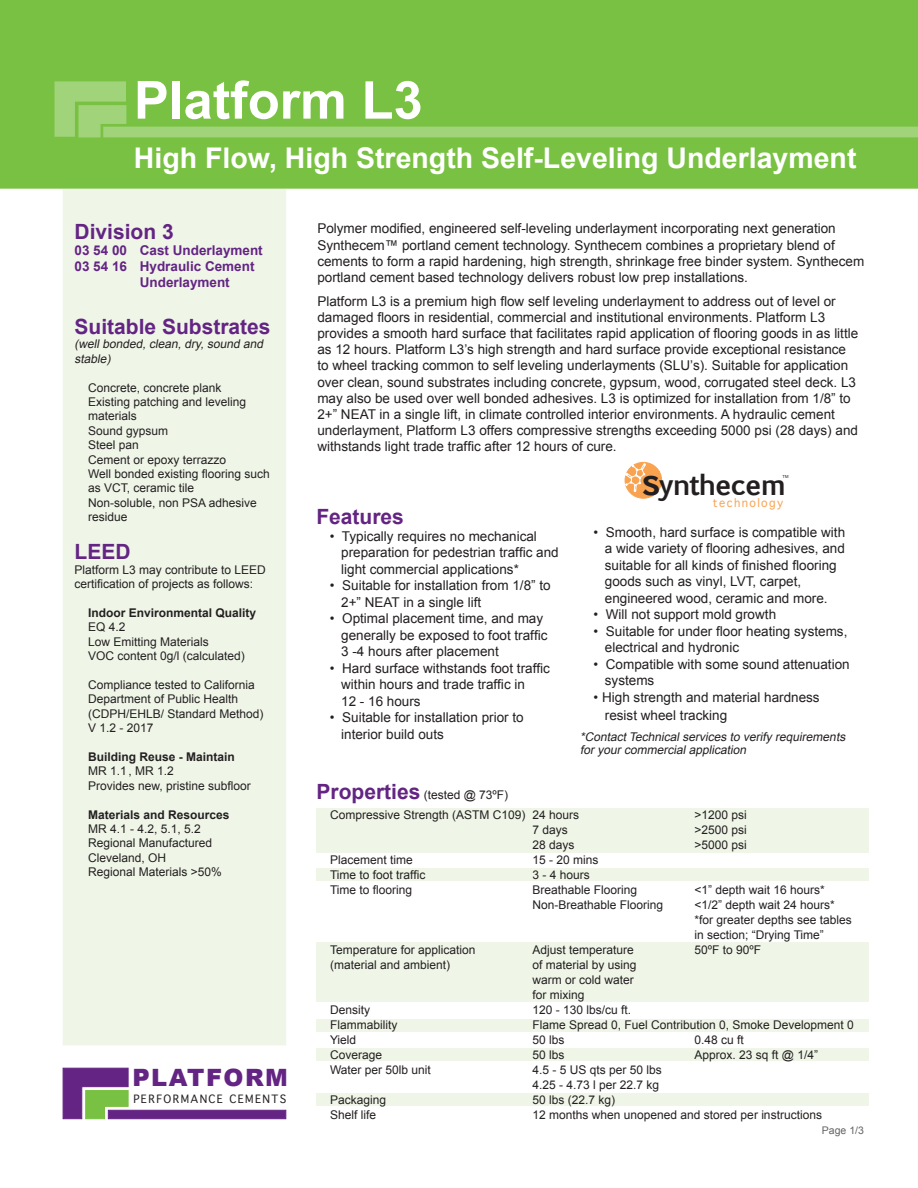
<style>
.page{position:relative;width:918px;height:1188px;background:#fff}
.page>*{position:absolute;margin:0;border:0;box-sizing:border-box;transform-origin:0 0}
.t1{font:700 52.5px "Arial";color:#fff}
.t2{font:700 28.5px "Arial";color:#fff}
.t3{font:700 27.75px "Euphemia UCAS";letter-spacing:-.04em;color:#231f20}
.t4{font:900 23.85px "Arial";letter-spacing:.06em;color:#642483}
.t5{font:700 21px "Arial";color:#642483}
.t6{font:13.5px/16.5px "Arial";color:#231f20}
.t7{font:700 13.5px "Arial";color:#642483}
.t8{font:12px/14.4px "Arial";color:#231f20}
.t9{font:italic 12px/14.4px "Arial";color:#231f20}
.t10{font:700 12px "Arial";color:#231f20}
.t11{font:11.1px "Geneva";letter-spacing:.13em;color:#f9a350}
.t12{font:10.95px "Geneva";letter-spacing:.13em;color:#231f20}
.t13{font:10.5px "Arial";color:#636366}
.t14{font:4.2px "Arial";color:#231f20}
.s1{font-size:36.45px}
.s2{font-weight:700;font-size:21px;color:#642483}
</style>
<div class="page">
<div style="left:317px;top:1093px;width:552px;height:13px;background:#eff6e8"></div>
<div style="left:317px;top:1048px;width:552px;height:13px;background:#eff6e8"></div>
<div style="left:317px;top:1019px;width:552px;height:13px;background:#eff6e8"></div>
<div style="left:317px;top:942px;width:552px;height:60px;background:#eff6e8"></div>
<div style="left:317px;top:868px;width:552px;height:13px;background:#eff6e8"></div>
<div style="left:317px;top:808px;width:552px;height:45px;background:#eff6e8"></div>
<div style="left:63px;top:189px;width:223px;height:856px;background:#eff6e8"></div>
<div style="left:0;top:0;width:918px;height:189px;background:#79c142"></div>
<svg style="left:54px;top:81px;width:864px;height:57px;background:#82c54f"></svg>
<div style="left:108px;top:1110px;width:178px;height:9px;background:#642483;border:1px solid #642483"></div>
<svg style="left:62px;top:1067px;width:67px;height:53px;background:#7e6b81"></svg>
<div style="left:625px;top:462px;width:37px;height:36px;background:#f9a350;border-radius:50%"></div>
<div style="left:625px;top:462px;width:37px;height:37px;border:1px solid #f9a350;border-radius:50%"></div>
<svg style="left:625px;top:463px;width:21px;height:29px"></svg>
<h1 class="t1" style="left:134px;top:66px;width:290px">Platform L3</h1>
<h2 class="t2" style="left:134px;top:139px;width:724px">High Flow, High Strength Self-Leveling Underlayment</h2>
<h3 class="t5" style="left:75px;top:218px;width:101px">Division 3</h3>
<p class="t7" style="left:75px;top:241px;width:190px">03 54 00 Cast Underlayment</p>
<p class="t7" style="left:75px;top:258px;width:182px">03 54 16 Hydraulic Cement</p>
<p class="t7" style="left:140px;top:274px;width:92px">Underlayment</p>
<h3 class="t5" style="left:75px;top:313px;width:198px">Suitable Substrates</h3>
<p class="t9" style="left:75px;top:337px;width:193px">(wellbonded,clean,dry,sound and stable)</p>
<p class="t8" style="left:88px;top:380px;width:183px">Concrete, concrete plank<br>Existing patching and leveling materials<br>Sound gypsum<br>Steel pan<br>Cement or epoxy terrazzo<br>Well bonded existing flooring such as VCT, ceramic tile<br>Non-soluble, non PSA adhesive residue</p>
<h3 class="t5" style="left:75px;top:538px;width:58px">LEED</h3>
<p class="t8" style="left:75px;top:562px;width:193px">Platform L3 may contribute to LEED certification of projects as follows:</p>
<p class="t10" style="left:88px;top:605px;width:170px">Indoor Environmental Quality</p>
<p class="t8" style="left:88px;top:620px;width:158px">EQ 4.2<br>Low Emitting Materials<br>VOC content 0g/l (calculated)</p>
<p class="t8" style="left:88px;top:678px;width:177px">Compliance tested to California<br>Department of Public Health (CDPH/EHLB/ Standard Method)<br>V 1.2 - 2017</p>
<p class="t10" style="left:88px;top:749px;width:148px">Building Reuse - Maintain</p>
<p class="t8" style="left:88px;top:764px;width:164px">MR 1.1 , MR 1.2<br>Provides new, pristine subfloor</p>
<p class="t10" style="left:88px;top:806px;width:143px">Materials and Resources</p>
<p class="t8" style="left:88px;top:822px;width:135px">MR 4.1 - 4.2, 5.1, 5.2<br>Regional Manufactured<br>Cleveland, OH<br>Regional Materials &gt;50%</p>
<h3 class="t4" style="left:132px;top:1060px;width:157px">PLATFORM</h3>
<p class="t12" style="left:133px;top:1093px;width:154px">PERFORMANCE CEMENTS</p>
<p class="t6" style="left:317px;top:221px;width:548px">Polymer modified, engineered self-leveling underlayment incorporating next generation Synthecem™ portland cement technology. Synthecem combines a proprietary blend of cements to form a rapid hardening, high strength, shrinkage free binder system. Synthecem portland cement based technology delivers robust low prep installations.</p>
<p class="t6" style="left:317px;top:293px;width:542px">Platform L3 is a premium high flow self leveling underlayment to address out of level or damaged floors in residential, commercial and institutional environments. Platform L3 provides a smooth hard surface that facilitates rapid application of flooring goods in as little as 12 hours. Platform L3’s high strength and hard surface provide exceptional resistance to wheel tracking common to self leveling underlayments (SLU’s). Suitable for application over clean, sound substrates including concrete, gypsum, wood, corrugated steel deck. L3 may also be used over well bonded adhesives. L3 is optimized for installation from 1/8” to 2+” NEAT in a single lift, in climate controlled interior environments. A hydraulic cement underlayment, Platform L3 offers compressive strengths exceeding 5000 psi (28 days) and withstands light trade traffic after 12 hours of cure.</p>
<h3 class="t5" style="left:316px;top:503px;width:89px">Features</h3>
<p class="t6" style="left:341px;top:528px;width:219px;text-indent:-11px">• Typically requires no mechanical preparation for pedestrian traffic and light commercial applications*</p>
<p class="t6" style="left:341px;top:577px;width:211px;text-indent:-11px">• Suitable for installation from 1/8” to<br>2+” NEAT in a single lift</p>
<p class="t6" style="left:341px;top:610px;width:208px;text-indent:-11px">• Optimal placement time, and may generally be exposed to foot traffic<br>3 -4 hours after placement</p>
<p class="t6" style="left:341px;top:660px;width:210px;text-indent:-11px">• Hard surface withstands foot traffic within hours and trade traffic in<br>12 - 16 hours</p>
<p class="t6" style="left:341px;top:709px;width:184px;text-indent:-11px">• Suitable for installation prior to interior build outs</p>
<h3 class="t3" style="left:642px;top:464px;width:145px"><span class="s1">s</span>ynthecem</h3>
<p class="t11" style="left:713px;top:497px;width:72px">technology</p>
<p class="t14" style="left:783px;top:474px;width:8px">TM</p>
<p class="t6" style="left:605px;top:524px;width:242px;text-indent:-11px">• Smooth, hard surface is compatible with a wide variety of flooring adhesives, and suitable for all kinds of finished flooring goods such as vinyl, LVT, carpet, engineered wood, ceramic and more.</p>
<p class="t6" style="left:594px;top:607px;width:184px">• Will not support mold growth</p>
<p class="t6" style="left:605px;top:623px;width:244px;text-indent:-11px">• Suitable for under floor heating systems, electrical and hydronic</p>
<p class="t6" style="left:605px;top:656px;width:246px;text-indent:-11px">• Compatible with some sound attenuation systems</p>
<p class="t6" style="left:605px;top:688px;width:216px;line-height:18px;text-indent:-11px">• High strength and material hardness resist wheel tracking</p>
<p class="t9" style="left:580px;top:730px;width:270px;line-height:13.5px">*ContactTechnicalservices to verify requirements foryourcommercialapplication</p>
<p class="t8" style="left:330px;top:785px;width:251px;line-height:19.5px;text-indent:-14px"><span class="s2">Properties</span> (tested @ 73ºF)<br>Compressive Strength (ASTM C109) 24 hours</p>
<p class="t8" style="left:695px;top:807px;width:54px">&gt;1200 psi</p>
<p class="t8" style="left:533px;top:822px;width:37px">7 days</p>
<p class="t8" style="left:695px;top:822px;width:54px">&gt;2500 psi</p>
<p class="t8" style="left:533px;top:837px;width:44px">28 days</p>
<p class="t8" style="left:695px;top:837px;width:54px">&gt;5000 psi</p>
<p class="t8" style="left:330px;top:852px;width:84px">Placement time</p>
<p class="t8" style="left:533px;top:852px;width:68px">15 - 20 mins</p>
<p class="t8" style="left:330px;top:867px;width:97px">Time to foot traffic</p>
<p class="t8" style="left:533px;top:867px;width:59px">3 - 4 hours</p>
<p class="t8" style="left:330px;top:882px;width:84px">Time to flooring</p>
<p class="t8" style="left:533px;top:882px;width:106px">Breathable Flooring</p>
<p class="t8" style="left:695px;top:882px;width:132px">&lt;1” depth wait 16 hours*</p>
<p class="t8" style="left:533px;top:897px;width:132px">Non-Breathable Flooring</p>
<p class="t8" style="left:695px;top:897px;width:159px;line-height:15px">&lt;1/2” depth wait 24 hours* *for greater depths see tables in section; “Drying Time”</p>
<p class="t8" style="left:330px;top:942px;width:147px">Temperature for application</p>
<p class="t8" style="left:533px;top:942px;width:103px">Adjust temperature</p>
<p class="t8" style="left:695px;top:942px;width:68px">50ºF to 90ºF</p>
<p class="t8" style="left:330px;top:957px;width:122px">(material and ambient)</p>
<p class="t8" style="left:533px;top:957px;width:106px;line-height:15px">of material by using warm or cold water for mixing</p>
<p class="t8" style="left:330px;top:1002px;width:42px">Density</p>
<p class="t8" style="left:533px;top:1002px;width:100px">120 - 130 lbs/cu ft.</p>
<p class="t8" style="left:330px;top:1017px;width:69px">Flammability</p>
<p class="t8" style="left:533px;top:1017px;width:323px">Flame Spread 0, Fuel Contribution 0, Smoke Development 0</p>
<p class="t8" style="left:330px;top:1032px;width:28px">Yield</p>
<p class="t8" style="left:533px;top:1032px;width:34px">50 lbs</p>
<p class="t8" style="left:695px;top:1032px;width:51px">0.48 cu ft</p>
<p class="t8" style="left:330px;top:1047px;width:54px">Coverage</p>
<p class="t8" style="left:533px;top:1047px;width:34px">50 lbs</p>
<p class="t8" style="left:695px;top:1047px;width:125px">Approx. 23 sq ft @ 1/4”</p>
<p class="t8" style="left:330px;top:1062px;width:102px">Water per 50lb unit</p>
<p class="t8" style="left:533px;top:1062px;width:131px;line-height:15px">4.5 - 5 US qts per 50 lbs<br>4.25 - 4.73 l per 22.7 kg</p>
<p class="t8" style="left:330px;top:1092px;width:58px">Packaging</p>
<p class="t8" style="left:533px;top:1092px;width:84px">50 lbs (22.7 kg)</p>
<p class="t8" style="left:330px;top:1107px;width:48px">Shelf life</p>
<p class="t8" style="left:533px;top:1107px;width:291px">12 months when unopened and stored per instructions</p>
<p class="t13" style="left:822px;top:1123px;width:44px">Page 1/3</p>
</div>
